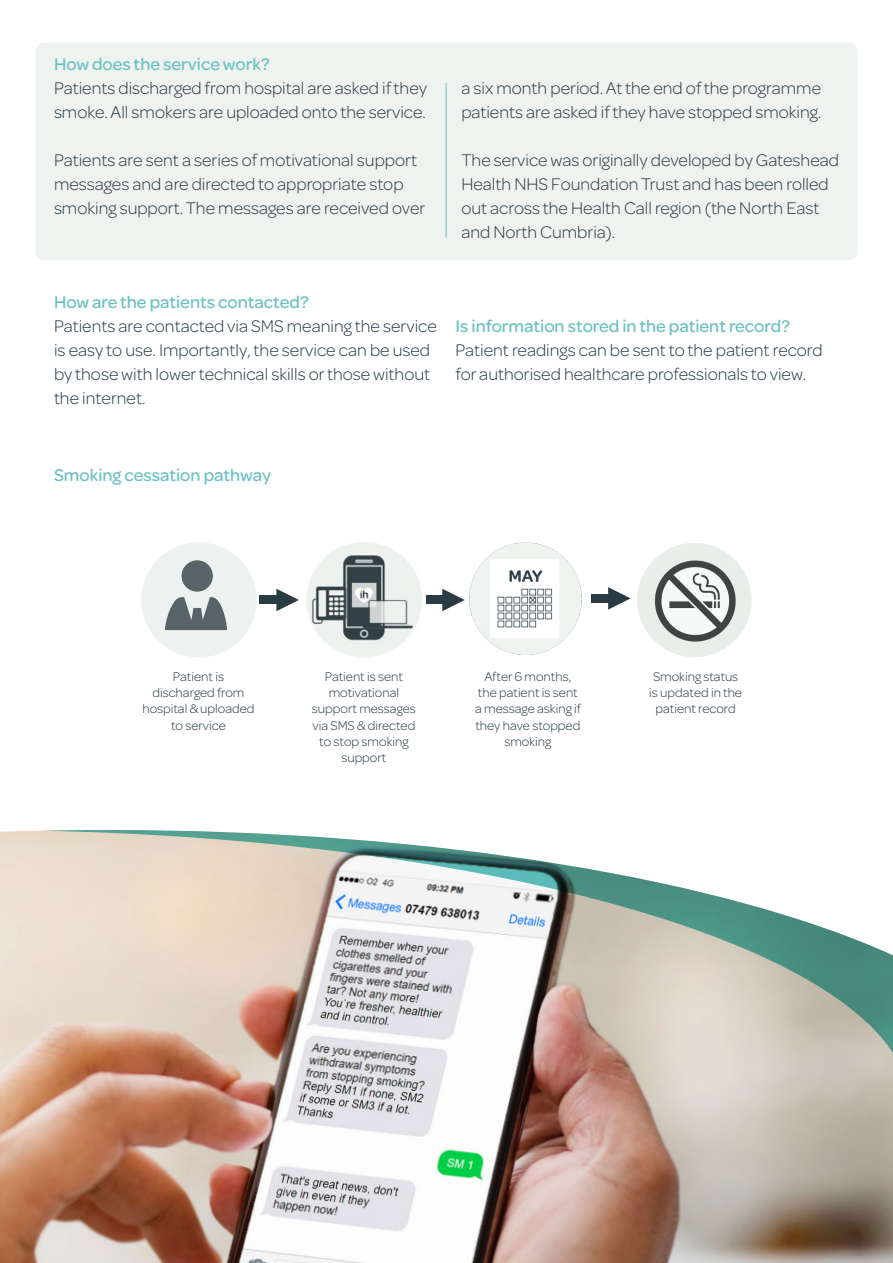
<style>
.page{position:relative;width:893px;height:1263px;background:#fff}
.page>*{position:absolute;margin:0;border:0;box-sizing:border-box;transform-origin:0 0}
.t1{font:300 18px/24px "Omnes";color:#293c44}
.t2{font:500 18px "Omnes";color:#6cc1c2}
.t3{font:300 13.5px/16.2px "Omnes";color:#293c44;text-align:center}
</style>
<div class="page">
<img style="left:306px;top:542px;width:115px;height:115px">
<img style="left:469px;top:542px;width:112px;height:112px">
<div style="left:260px;top:596px;width:22px;height:8px;background:#293c44"></div>
<svg style="left:276px;top:589px;width:23px;height:22px"></svg>
<div style="left:426px;top:596px;width:25px;height:8px;background:#293c44"></div>
<svg style="left:442px;top:589px;width:23px;height:22px"></svg>
<div style="left:592px;top:594px;width:26px;height:9px;background:#293c44"></div>
<svg style="left:608px;top:587px;width:23px;height:23px"></svg>
<div style="left:637px;top:543px;width:115px;height:114px;background:#e8efea;border-radius:50%"></div>
<img style="left:637px;top:548px;width:107px;height:105px">
<div style="left:141px;top:542px;width:116px;height:115px;background:#edf2f0;border-radius:50%"></div>
<div style="left:182px;top:560px;width:31px;height:32px;background:#576369;border-radius:50%"></div>
<svg style="left:165px;top:597px;width:62px;height:33px"></svg>
<img style="left:0;top:830px;width:40px;height:433px">
<img style="left:40px;top:830px;width:853px;height:433px">
<div style="left:35px;top:43px;width:822px;height:217px;background:#eef3f0;border-radius:9px"></div>
<hr style="left:446px;top:83px;width:1px;height:154px;background:#60c2c0">
<p class="t2" style="left:54px;top:52px;width:217px">How does the service work?</p>
<p class="t1" style="left:54px;top:75px;width:374px">Patients discharged from hospital are asked if they smoke. All smokers are uploaded onto the service.</p>
<p class="t1" style="left:54px;top:147px;width:373px">Patients are sent a series of motivational support messages and are directed to appropriate stop smoking support. The messages are received over</p>
<p class="t1" style="left:461px;top:75px;width:362px">a six month period. At the end of the programme patients are asked if they have stopped smoking.</p>
<p class="t1" style="left:461px;top:147px;width:379px">The service was originally developed by Gateshead Health NHS Foundation Trust and has been rolled out across the Health Call region (the North East and North Cumbria).</p>
<p class="t2" style="left:54px;top:290px;width:256px">How are the patients contacted?</p>
<p class="t1" style="left:54px;top:313px;width:384px">Patients are contacted via SMS meaning the service is easy to use. Importantly, the service can be used by those with lower technical skills or those without the internet.</p>
<p class="t2" style="left:455px;top:314px;width:336px">Is information stored in the patient record?</p>
<p class="t1" style="left:455px;top:337px;width:369px">Patient readings can be sent to the patient record for authorised healthcare professionals to view.</p>
<p class="t2" style="left:54px;top:462px;width:219px">Smoking cessation pathway</p>
<p class="t3" style="left:312px;top:668px;width:105px">Patient is sent motivational support messages via SMS &amp; directed to stop smoking support</p>
<p class="t3" style="left:475px;top:668px;width:107px">After 6 months, the patient is sent a message asking if they have stopped smoking</p>
<p class="t3" style="left:142px;top:668px;width:114px">Patient is discharged from hospital &amp; uploaded to service</p>
<p class="t3" style="left:649px;top:668px;width:94px">Smoking status is updated in the patient record</p>
</div>
